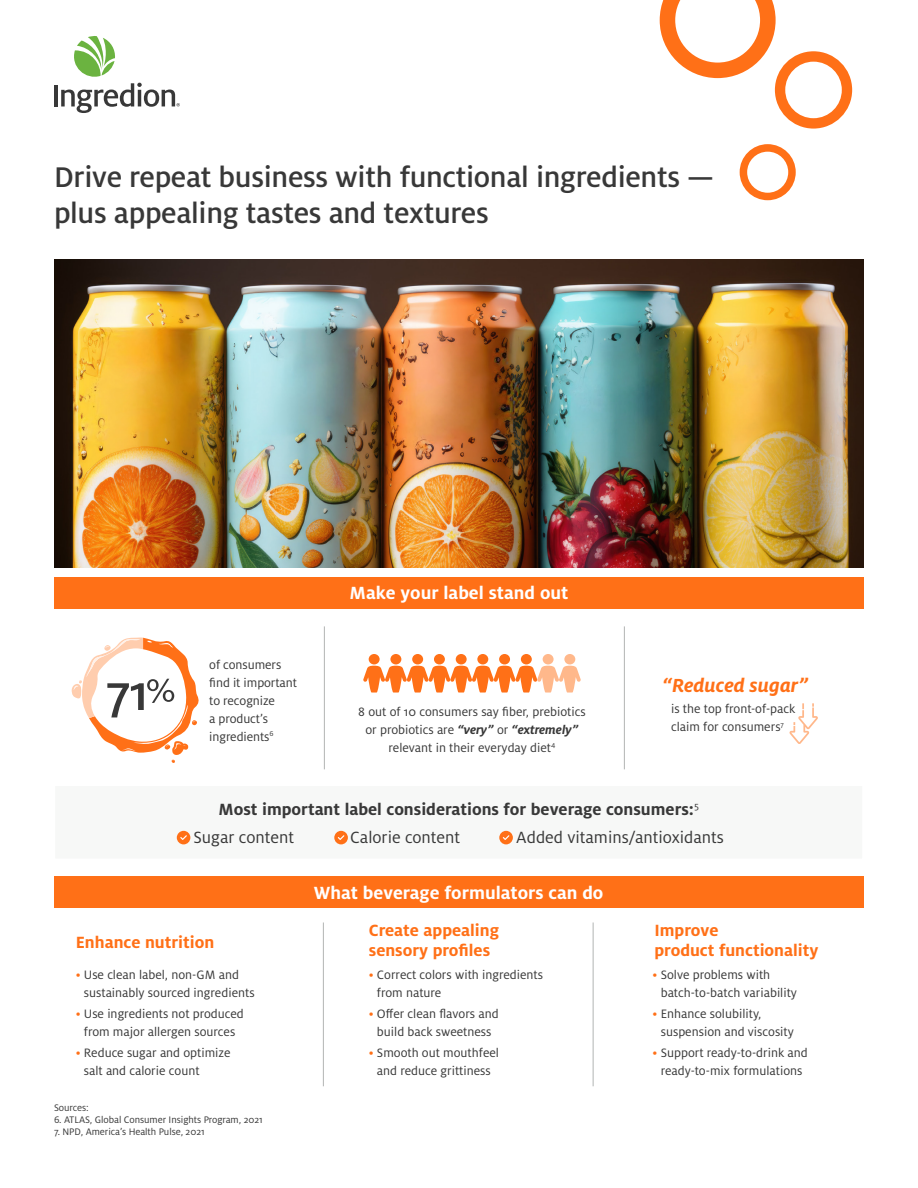
<style>
.page{position:relative;width:918px;height:1188px;background:#fff}
.page>*{position:absolute;margin:0;border:0;box-sizing:border-box;transform-origin:0 0}
.Headline_21_pt{font:500 31.5px/36px "Milo Pro";letter-spacing:-.01em;color:#383838}
.Callout_text{font:italic 700 21px "Milo Pro";color:#ff7017}
.Callout_text-2{font:700 19.5px "Milo Pro";color:#fff}
.Headline_21_pt-2{font:700 19.5px "Milo Pro";color:#fff}
.Body_copy{font:700 18px/19.5px "Milo Pro";color:#ff7017}
.Callout_text-3{font:700 18px "Milo Pro";color:#383838}
.Callout_text-4{font:18px "Milo Pro";color:#383838}
.Callout_text-5{font:13.5px/18px "Milo Pro";color:#383838}
.Legal_copy_justified{font:10.5px "Milo Pro";letter-spacing:-.005em;color:#383838}
.s1{font-weight:700;font-style:italic}
.s2{color:#ff7017}
</style>
<div class="page">
<svg style="left:740px;top:144px;width:56px;height:56px"></svg>
<svg style="left:660px;top:0;width:192px;height:129px"></svg>
<div style="left:54px;top:876px;width:809px;height:31px;background:#ff7017"></div>
<hr style="left:323px;top:922px;width:1px;height:164px;background:#b2b4b3">
<hr style="left:593px;top:922px;width:1px;height:164px;background:#b2b4b3">
<div style="left:54px;top:784px;width:810px;height:76px;background:#f7f8f7"></div>
<div style="left:177px;top:831px;width:13px;height:13px;background:#ff7017;border-radius:50%"></div>
<svg style="left:180px;top:835px;width:7px;height:5px"></svg>
<div style="left:334px;top:831px;width:14px;height:13px;background:#ff7017;border-radius:50%"></div>
<svg style="left:338px;top:835px;width:6px;height:5px"></svg>
<div style="left:499px;top:831px;width:14px;height:13px;background:#ff7017;border-radius:50%"></div>
<svg style="left:503px;top:835px;width:6px;height:5px"></svg>
<hr style="left:324px;top:626px;width:1px;height:143px;background:#b2b4b3">
<hr style="left:624px;top:626px;width:1px;height:143px;background:#b2b4b3">
<div style="left:54px;top:577px;width:810px;height:32px;background:#ff7017"></div>
<img style="left:54px;top:259px;width:810px;height:308px">
<div style="left:369px;top:654px;width:11px;height:10px;background:#ff7017;border-radius:50%"></div>
<div style="left:390px;top:654px;width:11px;height:10px;background:#ff7017;border-radius:50%"></div>
<div style="left:412px;top:654px;width:11px;height:10px;background:#ff7017;border-radius:50%"></div>
<div style="left:434px;top:654px;width:11px;height:10px;background:#ff7017;border-radius:50%"></div>
<div style="left:456px;top:654px;width:11px;height:10px;background:#ff7017;border-radius:50%"></div>
<div style="left:477px;top:654px;width:11px;height:10px;background:#ff7017;border-radius:50%"></div>
<div style="left:499px;top:654px;width:11px;height:10px;background:#ff7017;border-radius:50%"></div>
<div style="left:521px;top:654px;width:11px;height:10px;background:#ff7017;border-radius:50%"></div>
<div style="left:543px;top:654px;width:11px;height:10px;background:#ffb88b;border-radius:50%"></div>
<div style="left:564px;top:654px;width:11px;height:10px;background:#ffb88b;border-radius:50%"></div>
<svg style="left:363px;top:666px;width:218px;height:27px"></svg>
<svg style="left:789px;top:703px;width:29px;height:41px"></svg>
<svg style="left:72px;top:637px;width:127px;height:126px"></svg>
<hr style="left:54px;top:85px;width:4px;height:21px;background:#383838">
<svg style="left:61px;top:36px;width:119px;height:77px"></svg>
<p class="Headline_21_pt" style="left:54px;top:159px;width:661px">Drive repeat business with functional ingredients — plus appealing tastes and textures</p>
<p class="Callout_text-5" style="left:209px;top:656px;width:89px">of consumers find it important to recognize<br>a product’s ingredients<sup>6</sup></p>
<p class="Headline_21_pt-2" style="left:350px;top:581px;width:220px">Make your label stand out</p>
<p class="Callout_text-5" style="left:358px;top:703px;width:229px;text-align:center">8 out of 10 consumers say fiber, prebiotics or probiotics are <span class="s1">“very”</span> or <span class="s1">“extremely” </span>relevant in their everyday diet<sup>4</sup></p>
<p class="Callout_text" style="left:662px;top:674px;width:148px">“Reduced sugar”</p>
<p class="Callout_text-5" style="left:671px;top:700px;width:126px">is the top front-of-pack claim for consumers<sup>7</sup></p>
<p class="Callout_text-3" style="left:219px;top:799px;width:482px">Most important label considerations for beverage consumers:<sup>5</sup></p>
<p class="Callout_text-4" style="left:193px;top:828px;width:102px">Sugar content</p>
<p class="Callout_text-4" style="left:350px;top:828px;width:111px">Calorie content</p>
<p class="Callout_text-4" style="left:516px;top:828px;width:209px">Added vitamins/antioxidants</p>
<p class="Body_copy" style="left:76px;top:933px;width:140px">Enhance nutrition</p>
<p class="Callout_text-5" style="left:84px;top:966px;width:172px;text-indent:-8px"><span class="s2">•</span> Use clean label, non-GM and sustainably sourced ingredients</p>
<p class="Callout_text-5" style="left:76px;top:1005px;width:170px;text-align:center"><span class="s2">•</span> Use ingredients not produced from major allergen sources</p>
<p class="Callout_text-5" style="left:84px;top:1044px;width:148px;text-indent:-8px"><span class="s2">•</span> Reduce sugar and optimize salt and calorie count</p>
<p class="Legal_copy_justified" style="left:54px;top:1102px;width:36px">Sources:</p>
<p class="Legal_copy_justified" style="left:54px;top:1114px;width:210px">6. ATLAS, Global Consumer Insights Program, 2021</p>
<p class="Legal_copy_justified" style="left:54px;top:1126px;width:152px">7. NPD, America’s Health Pulse, 2021</p>
<p class="Callout_text-2" style="left:314px;top:881px;width:291px">What beverage formulators can do</p>
<p class="Body_copy" style="left:369px;top:921px;width:132px">Create appealing sensory profiles</p>
<p class="Callout_text-5" style="left:377px;top:966px;width:168px;text-indent:-8px"><span class="s2">•</span> Correct colors with ingredients from nature</p>
<p class="Callout_text-5" style="left:369px;top:1005px;width:131px;text-align:center"><span class="s2">•</span> Offer clean flavors and build back sweetness</p>
<p class="Callout_text-5" style="left:369px;top:1044px;width:132px;text-align:center"><span class="s2">•</span> Smooth out mouthfeel and reduce grittiness</p>
<p class="Body_copy" style="left:654px;top:921px;width:165px">Improve<br>product functionality</p>
<p class="Callout_text-5" style="left:661px;top:966px;width:138px;text-indent:-8px"><span class="s2">•</span> Solve problems with batch-to-batch variability</p>
<p class="Callout_text-5" style="left:661px;top:1005px;width:135px;text-indent:-8px"><span class="s2">•</span> Enhance solubility, suspension and viscosity</p>
<p class="Callout_text-5" style="left:653px;top:1044px;width:157px;text-align:center"><span class="s2">•</span> Support ready-to-drink and ready-to-mix formulations</p>
</div>
